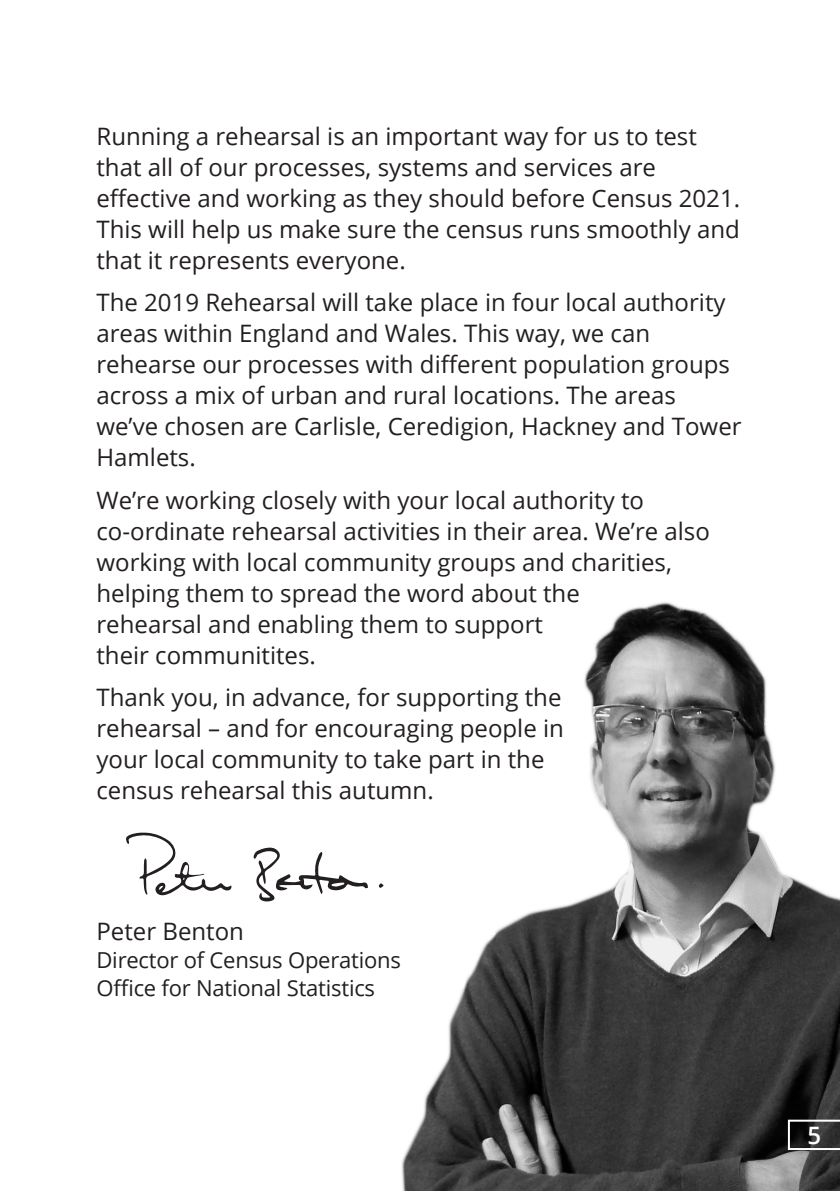
<style>
.page{position:relative;width:840px;height:1191px;background:#fff}
.page>*{position:absolute;margin:0;border:0;box-sizing:border-box;transform-origin:0 0}
.t1{font:24px/31px "Open Sans";color:#231f20}
.t2{font:600 24px "Open Sans";color:#fff}
.t3{font:22px "Open Sans";letter-spacing:-.01em;color:#231f20}
</style>
<div class="page">
<img style="left:383px;top:602px;width:456px;height:589px">
<svg style="left:126px;top:832px;width:106px;height:63px"></svg>
<svg style="left:253px;top:847px;width:115px;height:55px"></svg>
<svg style="left:378px;top:883px;width:5px;height:5px"></svg>
<svg style="left:787px;top:1119px;width:52px;height:31px;background:#474747"></svg>
<p class="t1" style="left:96px;top:120px;width:644px">Running a rehearsal is an important way for us to test that all of our processes, systems and services are effective and working as they should before Census 2021.<br>This will help us make sure the census runs smoothly and that it represents everyone.</p>
<p class="t1" style="left:96px;top:286px;width:646px">The 2019 Rehearsal will take place in four local authority areas within England and Wales. This way, we can rehearse our processes with different population groups across a mix of urban and rural locations. The areas we’ve chosen are Carlisle, Ceredigion, Hackney and Tower Hamlets.</p>
<p class="t1" style="left:96px;top:484px;width:614px">We’re working closely with your local authority to co-ordinate rehearsal activities in their area. We’re also working with local community groups and charities, helping them to spread the word about the<br>rehearsal and enabling them to support<br>their communitites.</p>
<p class="t1" style="left:96px;top:681px;width:468px">Thank you, in advance, for supporting the rehearsal – and for encouraging people in your local community to take part in the census rehearsal this autumn.</p>
<p class="t1" style="left:96px;top:915px;width:149px">Peter Benton</p>
<p class="t3" style="left:96px;top:944px;width:306px">Director of Census Operations</p>
<p class="t3" style="left:96px;top:972px;width:280px">Office for National Statistics</p>
<p class="t2" style="left:807px;top:1118px;width:15px">5</p>
</div>
